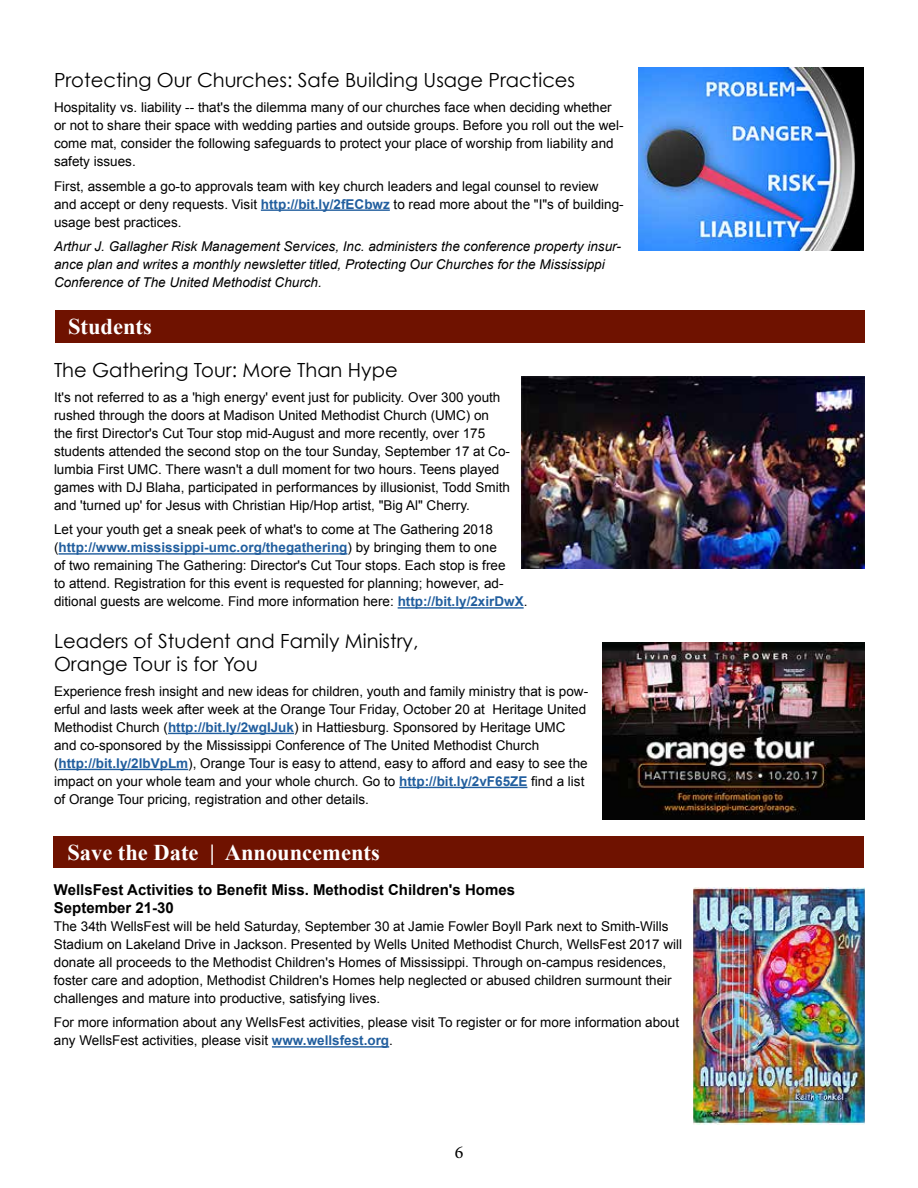
<style>
.page{position:relative;width:918px;height:1188px;background:#fff}
.page>*{position:absolute;margin:0;border:0;box-sizing:border-box;transform-origin:0 0}
.t1{font:700 22.5px "Times New Roman";color:#fff}
.t2{font:19.5px/23.4px "Century Gothic";color:#000}
.t3{font:18px "Minion Pro";color:#000}
.t4{font:700 15px/18px "Arial";color:#000}
.t5{font:13.5px/18px "Arial";color:#000}
.t6{font:italic 13.5px/18px "Arial";color:#000}
.s1{font-weight:700;color:#215e9e}
</style>
<div class="page">
<hr style="left:261px;top:209px;width:129px;height:2px;background:#215e9e">
<img style="left:638px;top:68px;width:226px;height:182px">
<hr style="left:58px;top:553px;width:290px;height:2px;background:#215e9e">
<hr style="left:398px;top:607px;width:126px;height:2px;background:#215e9e">
<hr style="left:168px;top:733px;width:126px;height:1px;background:#215e9e">
<hr style="left:58px;top:769px;width:130px;height:1px;background:#215e9e">
<hr style="left:399px;top:787px;width:128px;height:1px;background:#215e9e">
<div style="left:55px;top:310px;width:810px;height:33px;background:#6f1200"></div>
<img style="left:522px;top:376px;width:343px;height:192px">
<img style="left:603px;top:643px;width:262px;height:177px">
<hr style="left:272px;top:1046px;width:117px;height:2px;background:#215e9e">
<div style="left:54px;top:837px;width:810px;height:31px;background:#6f1200"></div>
<img style="left:693px;top:887px;width:171px;height:237px">
<h2 class="t2" style="left:54px;top:68px;width:523px">Protecting Our Churches: Safe Building Usage Practices</h2>
<p class="t5" style="left:54px;top:98px;width:571px">Hospitality vs. liability -- that's the dilemma many of our churches face when deciding whether or not to share their space with wedding parties and outside groups. Before you roll out the wel&shy;come mat, consider the following safeguards to protect your place of worship from liability and safety issues.</p>
<p class="t5" style="left:54px;top:177px;width:571px">First, assemble a go-to approvals team with key church leaders and legal counsel to review and accept or deny requests. Visit <span class="s1">http://bit.ly/2fECbwz</span> to read more about the "I"s of building&shy;usage best practices.</p>
<p class="t6" style="left:54px;top:238px;width:569px">Arthur J. Gallagher Risk Management Services, Inc. administers the conference property insur&shy;ance plan and writes a monthly newsletter titled, Protecting Our Churches for the Mississippi<br>Conference of The United Methodist Church.</p>
<h1 class="t1" style="left:68px;top:311px;width:85px">Students</h1>
<h2 class="t2" style="left:54px;top:358px;width:345px">The Gathering Tour: More Than Hype</h2>
<p class="t5" style="left:54px;top:388px;width:458px">It's not referred to as a 'high energy' event just for publicity. Over 300 youth rushed through the doors at Madison United Methodist Church (UMC) on the first Director's Cut Tour stop mid-August and more recently, over 175 students attended the second stop on the tour Sunday, September 17 at Co&shy;lumbia First UMC. There wasn't a dull moment for two hours. Teens played games with DJ Blaha, participated in performances by illusionist, Todd Smith and 'turned up' for Jesus with Christian Hip/Hop artist, "Big Al" Cherry.</p>
<p class="t5" style="left:54px;top:521px;width:475px">Let your youth get a sneak peek of what's to come at The Gathering 2018 (<span class="s1">http://www.mississippi-umc.org/thegathering</span>) by bringing them to one<br>of two remaining The Gathering: Director's Cut Tour stops. Each stop is free<br>to attend. Registration for this event is requested for planning; however, ad&shy;ditional guests are welcome. Find more information here: <span class="s1">http://bit.ly/2xirDwX</span>.</p>
<h2 class="t2" style="left:54px;top:629px;width:366px">Leaders of Student and Family Ministry,<br>Orange Tour is for You</h2>
<p class="t5" style="left:54px;top:682px;width:536px">Experience fresh insight and new ideas for children, youth and family ministry that is pow&shy;erful and lasts week after week at the Orange Tour Friday, October 20 at Heritage United Methodist Church (<span class="s1">http://bit.ly/2wgIJuk</span>) in Hattiesburg. Sponsored by Heritage UMC and co-sponsored by the Mississippi Conference of The United Methodist Church (<span class="s1">http://bit.ly/2lbVpLm</span>), Orange Tour is easy to attend, easy to afford and easy to see the impact on your whole team and your whole church. Go to <span class="s1">http://bit.ly/2vF65ZE</span> find a list of Orange Tour pricing, registration and other details.</p>
<h1 class="t1" style="left:67px;top:837px;width:314px">Save the Date | Announcements</h1>
<p class="t4" style="left:54px;top:881px;width:463px">WellsFest Activities to Benefit Miss. Methodist Children's Homes<br>September 21-30</p>
<p class="t5" style="left:54px;top:917px;width:630px">The 34th WellsFest will be held Saturday, September 30 at Jamie Fowler Boyll Park next to Smith-Wills Stadium on Lakeland Drive in Jackson. Presented by Wells United Methodist Church, WellsFest 2017 will donate all proceeds to the Methodist Children's Homes of Mississippi. Through on-campus residences, foster care and adoption, Methodist Children's Homes help neglected or abused children surmount their challenges and mature into productive, satisfying lives.</p>
<p class="t5" style="left:54px;top:1014px;width:627px">For more information about any WellsFest activities, please visit To register or for more information about any WellsFest activities, please visit <span class="s1">www.wellsfest.org</span>.</p>
<h3 class="t3" style="left:455px;top:1140px;width:10px">6</h3>
</div>
